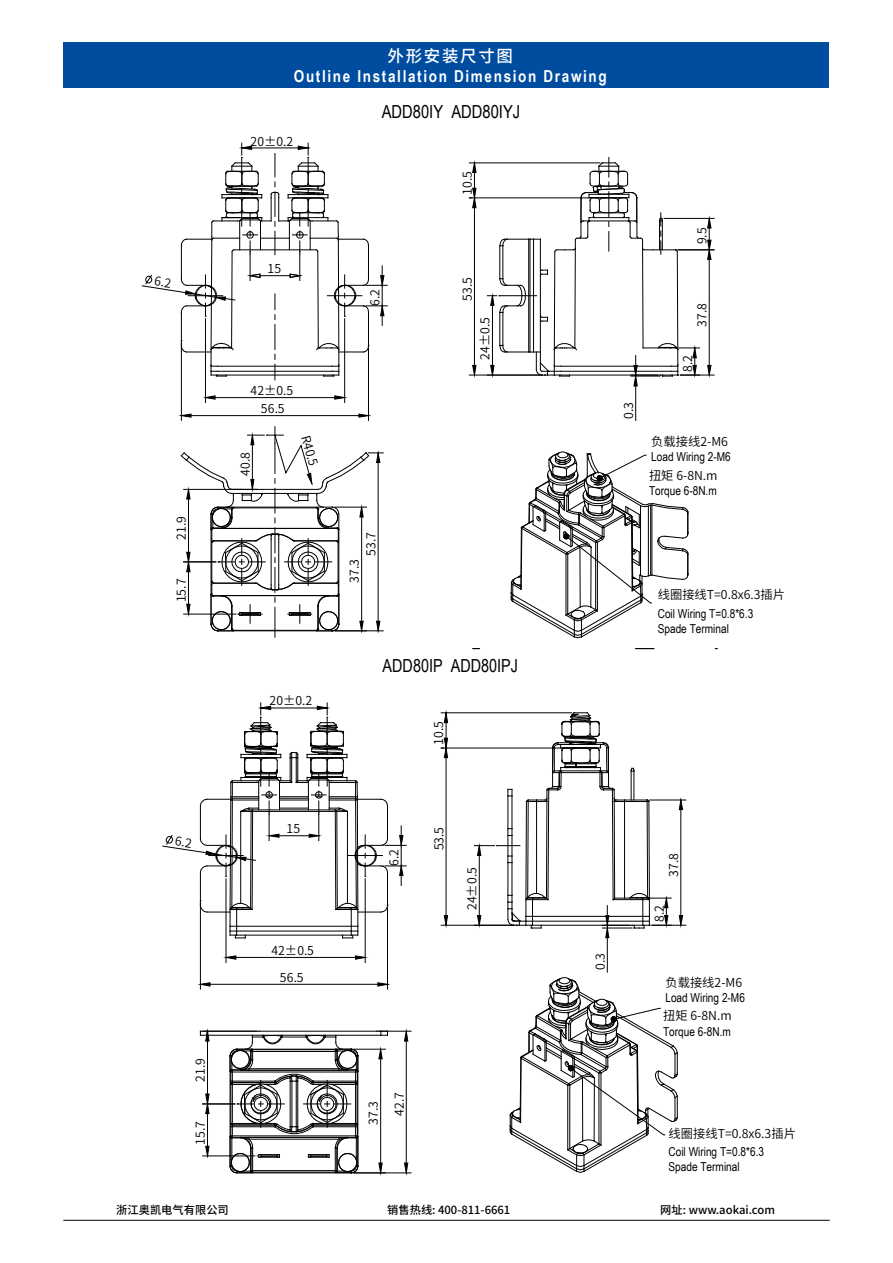
<style>
.page{position:relative;width:893px;height:1263px;background:#fff}
.page>*{position:absolute;margin:0;border:0;box-sizing:border-box;transform-origin:0 0}
.t1{font:18px "Arial Narrow";color:#000}
.t2{font:700 16.5px "Arial Narrow";letter-spacing:.1em;color:#fff}
.t3{font:500 16.5px "Source Han Sans CN";letter-spacing:.1em;color:#fff}
.t4{font:12.3px "Source Han Sans CN";color:#000}
.t5{font:12.3px/15px "Arial Narrow";color:#000}
.t6{font:500 11.25px "Source Han Sans CN";color:#000}
</style>
<div class="page">
<div style="left:64px;top:43px;width:765px;height:45px;background:#004da0"></div>
<hr style="left:64px;top:1220px;width:765px;height:1px;background:#000">
<hr style="left:680px;top:375px;width:34px;height:1px;background:#000">
<hr style="left:709px;top:259px;width:1px;height:106px;background:#000">
<svg style="left:707px;top:365px;width:5px;height:13px"></svg>
<hr style="left:678px;top:249px;width:36px;height:1px;background:#000">
<hr style="left:664px;top:218px;width:50px;height:1px;background:#000">
<svg style="left:707px;top:215px;width:5px;height:45px"></svg>
<hr style="left:275px;top:607px;width:1px;height:30px;background:#000">
<hr style="left:635px;top:386px;width:1px;height:34px;background:#000">
<hr style="left:344px;top:319px;width:1px;height:83px;background:#000">
<hr style="left:205px;top:319px;width:1px;height:83px;background:#000">
<hr style="left:215px;top:397px;width:120px;height:1px;background:#000">
<svg style="left:334px;top:395px;width:14px;height:5px"></svg>
<svg style="left:203px;top:395px;width:13px;height:5px"></svg>
<hr style="left:181px;top:343px;width:1px;height:77px;background:#000">
<hr style="left:368px;top:348px;width:1px;height:72px;background:#000">
<hr style="left:191px;top:415px;width:168px;height:1px;background:#000">
<svg style="left:178px;top:413px;width:14px;height:5px"></svg>
<svg style="left:358px;top:413px;width:14px;height:5px"></svg>
<hr style="left:469px;top:375px;width:73px;height:1px;background:#000">
<hr style="left:469px;top:197px;width:123px;height:1px;background:#000">
<hr style="left:474px;top:208px;width:1px;height:157px;background:#000">
<svg style="left:472px;top:365px;width:5px;height:13px"></svg>
<hr style="left:469px;top:162px;width:131px;height:1px;background:#000">
<svg style="left:487px;top:158px;width:213px;height:229px"></svg>
<svg style="left:469px;top:160px;width:8px;height:49px"></svg>
<svg style="left:180px;top:427px;width:203px;height:208px"></svg>
<svg style="left:510px;top:451px;width:179px;height:187px"></svg>
<svg style="left:635px;top:648px;width:19px;height:1px"></svg>
<hr style="left:207px;top:1035px;width:174px;height:1px;background:#000">
<hr style="left:207px;top:1031px;width:174px;height:1px;background:#000">
<hr style="left:365px;top:879px;width:1px;height:83px;background:#000">
<hr style="left:226px;top:879px;width:1px;height:83px;background:#000">
<hr style="left:236px;top:957px;width:120px;height:1px;background:#000">
<svg style="left:355px;top:955px;width:13px;height:5px"></svg>
<svg style="left:223px;top:955px;width:14px;height:5px"></svg>
<hr style="left:200px;top:903px;width:1px;height:86px;background:#000">
<hr style="left:387px;top:908px;width:1px;height:81px;background:#000">
<hr style="left:210px;top:984px;width:168px;height:1px;background:#000">
<svg style="left:197px;top:982px;width:14px;height:5px"></svg>
<svg style="left:377px;top:982px;width:13px;height:5px"></svg>
<hr style="left:652px;top:925px;width:34px;height:1px;background:#000">
<hr style="left:650px;top:800px;width:36px;height:1px;background:#000">
<hr style="left:680px;top:810px;width:1px;height:105px;background:#000">
<svg style="left:678px;top:915px;width:5px;height:13px"></svg>
<svg style="left:678px;top:797px;width:5px;height:13px"></svg>
<hr style="left:607px;top:938px;width:1px;height:34px;background:#000">
<hr style="left:441px;top:925px;width:73px;height:1px;background:#000">
<hr style="left:441px;top:748px;width:123px;height:1px;background:#000">
<hr style="left:446px;top:758px;width:1px;height:157px;background:#000">
<svg style="left:443px;top:915px;width:5px;height:13px"></svg>
<hr style="left:441px;top:712px;width:131px;height:1px;background:#000">
<svg style="left:441px;top:710px;width:7px;height:48px"></svg>
<svg style="left:474px;top:712px;width:197px;height:226px"></svg>
<svg style="left:509px;top:977px;width:169px;height:196px"></svg>
<hr style="left:354px;top:1049px;width:31px;height:1px;background:#000">
<hr style="left:380px;top:1059px;width:1px;height:104px;background:#000">
<svg style="left:378px;top:1046px;width:5px;height:14px"></svg>
<svg style="left:378px;top:1162px;width:5px;height:14px"></svg>
<hr style="left:207px;top:1041px;width:1px;height:53px;background:#000">
<svg style="left:200px;top:1028px;width:10px;height:14px"></svg>
<hr style="left:203px;top:1103px;width:32px;height:1px;background:#000">
<hr style="left:203px;top:1155px;width:52px;height:1px;background:#000">
<hr style="left:207px;top:1113px;width:1px;height:33px;background:#000">
<svg style="left:205px;top:1093px;width:5px;height:21px"></svg>
<svg style="left:205px;top:1145px;width:5px;height:14px"></svg>
<hr style="left:379px;top:1031px;width:32px;height:1px;background:#000">
<hr style="left:354px;top:1172px;width:57px;height:1px;background:#000">
<hr style="left:406px;top:1041px;width:1px;height:122px;background:#000">
<svg style="left:404px;top:1028px;width:5px;height:14px"></svg>
<svg style="left:377px;top:1031px;width:11px;height:5px"></svg>
<svg style="left:229px;top:1031px;width:130px;height:143px"></svg>
<svg style="left:404px;top:1162px;width:5px;height:14px"></svg>
<svg style="left:141px;top:143px;width:246px;height:237px"></svg>
<svg style="left:162px;top:703px;width:244px;height:235px"></svg>
<h2 class="t3" style="left:388px;top:47px;width:127px">外形安装尺寸图</h2>
<h2 class="t2" style="left:294px;top:64px;width:314px">Outline Installation Dimension Drawing</h2>
<p class="t4" style="left:175px;top:539px;width:25px;rotate:-90deg">21.9</p>
<p class="t4" style="left:175px;top:602px;width:25px;rotate:-90deg">15.7</p>
<p class="t4" style="left:194px;top:1081px;width:25px;rotate:-90deg">21.9</p>
<p class="t4" style="left:194px;top:1144px;width:25px;rotate:-90deg">15.7</p>
<p class="t4" style="left:251px;top:134px;width:44px">20±0.2</p>
<p class="t4" style="left:268px;top:262px;width:15px">15</p>
<p class="t4" style="left:251px;top:384px;width:44px">42±0.5</p>
<p class="t4" style="left:261px;top:402px;width:25px">56.5</p>
<p class="t4" style="left:238px;top:476px;width:25px;rotate:-90deg">40.8</p>
<p class="t4" style="left:312px;top:433px;width:33px;rotate:74deg">R40.5</p>
<p class="t4" style="left:270px;top:694px;width:44px">20±0.2</p>
<h1 class="t1" style="left:382px;top:98px;width:140px">ADD80IY ADD80IYJ</h1>
<p class="t4" style="left:368px;top:306px;width:18px;rotate:-90deg">6.2</p>
<p class="t4" style="left:364px;top:556px;width:25px;rotate:-90deg">53.7</p>
<p class="t4" style="left:347px;top:583px;width:25px;rotate:-90deg">37.3</p>
<p class="t4" style="left:460px;top:195px;width:25px;rotate:-90deg">10.5</p>
<p class="t4" style="left:460px;top:300px;width:25px;rotate:-90deg">53.5</p>
<p class="t4" style="left:478px;top:360px;width:44px;rotate:-90deg">24±0.5</p>
<h1 class="t1" style="left:383px;top:653px;width:137px">ADD80IP ADD80IPJ</h1>
<p class="t4" style="left:432px;top:745px;width:25px;rotate:-90deg">10.5</p>
<p class="t4" style="left:287px;top:822px;width:15px">15</p>
<p class="t4" style="left:271px;top:944px;width:44px">42±0.5</p>
<p class="t4" style="left:280px;top:970px;width:25px">56.5</p>
<p class="t4" style="left:387px;top:866px;width:18px;rotate:-90deg">6.2</p>
<p class="t4" style="left:432px;top:850px;width:25px;rotate:-90deg">53.5</p>
<p class="t4" style="left:465px;top:910px;width:44px;rotate:-90deg">24±0.5</p>
<p class="t4" style="left:366px;top:1125px;width:25px;rotate:-90deg">37.3</p>
<p class="t4" style="left:392px;top:1116px;width:25px;rotate:-90deg">42.7</p>
<p class="t4" style="left:695px;top:244px;width:18px;rotate:-90deg">9.5</p>
<p class="t4" style="left:622px;top:419px;width:18px;rotate:-90deg">0.3</p>
<p class="t4" style="left:695px;top:327px;width:25px;rotate:-90deg">37.8</p>
<p class="t4" style="left:681px;top:372px;width:18px;rotate:-90deg">8.2</p>
<p class="t4" style="left:651px;top:435px;width:78px">负载接线2-M6</p>
<p class="t5" style="left:651px;top:449px;width:81px">Load Wiring 2-M6</p>
<p class="t4" style="left:649px;top:468px;width:70px">扭矩 6-8N.m</p>
<p class="t5" style="left:649px;top:483px;width:69px">Torque 6-8N.m</p>
<p class="t4" style="left:658px;top:588px;width:129px">线圈接线T=0.8x6.3插片</p>
<p class="t5" style="left:658px;top:605px;width:97px">Coil Wiring T=0.8*6.3<br>Spade Terminal</p>
<p class="t4" style="left:593px;top:970px;width:18px;rotate:-90deg">0.3</p>
<p class="t4" style="left:667px;top:876px;width:25px;rotate:-90deg">37.8</p>
<p class="t4" style="left:652px;top:922px;width:18px;rotate:-90deg">8.2</p>
<p class="t4" style="left:665px;top:975px;width:78px">负载接线2-M6</p>
<p class="t5" style="left:665px;top:989px;width:81px">Load Wiring 2-M6</p>
<p class="t4" style="left:663px;top:1009px;width:70px">扭矩 6-8N.m</p>
<p class="t5" style="left:663px;top:1024px;width:69px">Torque 6-8N.m</p>
<p class="t4" style="left:668px;top:1126px;width:129px">线圈接线T=0.8x6.3插片</p>
<p class="t5" style="left:668px;top:1144px;width:97px">Coil Wiring T=0.8*6.3<br>Spade Terminal</p>
<p class="t6" style="left:116px;top:1204px;width:114px">浙江奥凯电气有限公司</p>
<p class="t6" style="left:387px;top:1204px;width:125px">销售热线: 400-811-6661</p>
<p class="t6" style="left:660px;top:1204px;width:116px">网址: www.aokai.com</p>
</div>
